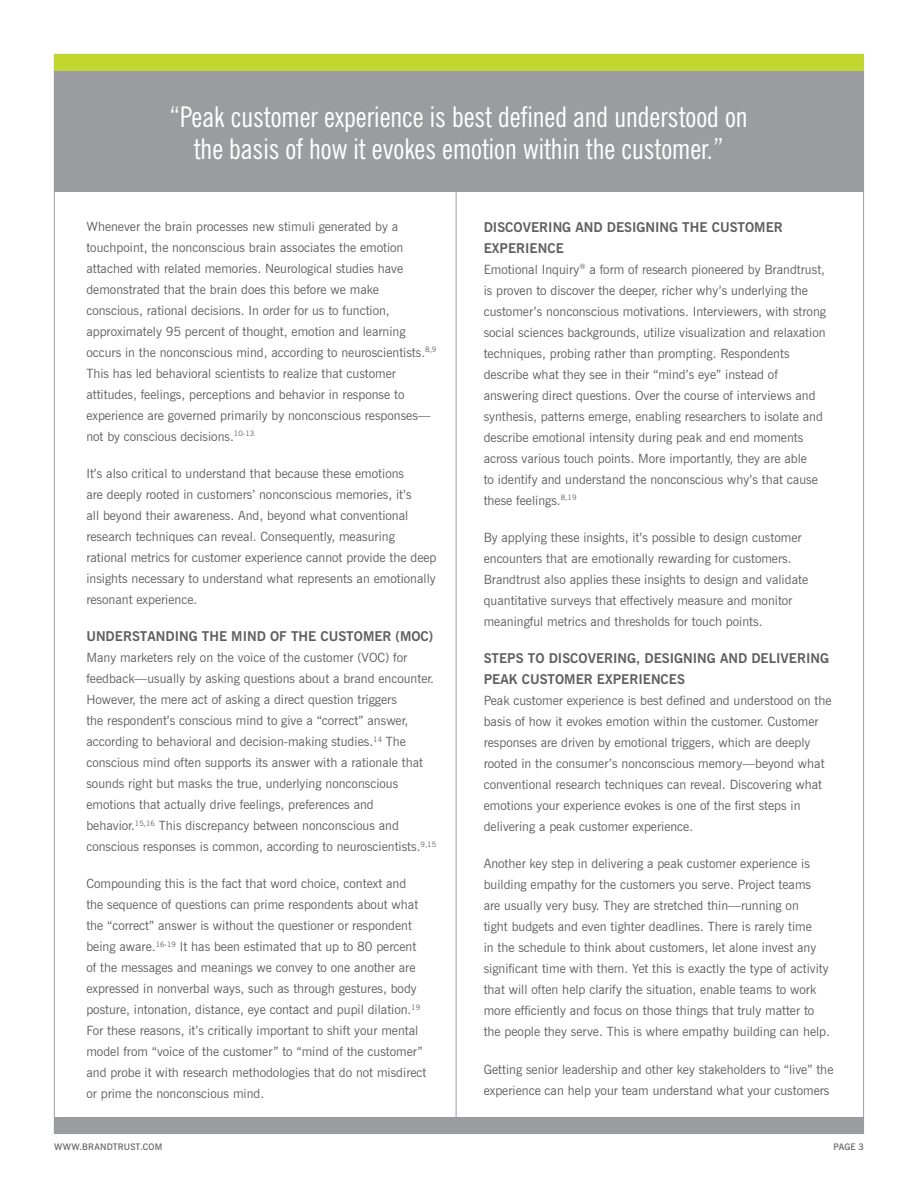
<style>
.page{position:relative;width:918px;height:1188px;background:#fff}
.page>*{position:absolute;margin:0;border:0;box-sizing:border-box;transform-origin:0 0}
.t1{font:condensed 28.5px/31.5px "News Gothic BT";color:#fff;text-align:center}
.t2{font:700 13.5px/21px "News Gothic BT";color:#5f5f62}
.t3{font:12.75px/21px "News Gothic BT";color:#5f5f62}
.t4{font:600 9px "News Gothic BT";letter-spacing:.015em;color:#5f5f62}
</style>
<div class="page">
<hr style="left:456px;top:165px;width:1px;height:957px;background:#9b9ca0">
<div style="left:54px;top:1117px;width:810px;height:17px;background:#9b9ca0"></div>
<div style="left:54px;top:71px;width:810px;height:121px;background:#9b9ca0"></div>
<div style="left:54px;top:54px;width:810px;height:17px;background:#c1d72f"></div>
<h1 class="t1" style="left:170px;top:101px;width:580px">“Peak customer experience is best defined and understood on the basis of how it evokes emotion within the customer.”</h1>
<p class="t3" style="left:86px;top:216px;width:352px">Whenever the brain processes new stimuli generated by a touchpoint, the nonconscious brain associates the emotion attached with related memories. Neurological studies have demonstrated that the brain does this before we make conscious, rational decisions. In order for us to function, approximately 95 percent of thought, emotion and learning occurs in the nonconscious mind, according to neuroscientists.<sup>8,9<br></sup>This has led behavioral scientists to realize that customer attitudes, feelings, perceptions and behavior in response to experience are governed primarily by nonconscious responses— not by conscious decisions.<sup>10-13</sup></p>
<p class="t3" style="left:86px;top:463px;width:352px">It’s also critical to understand that because these emotions<br>are deeply rooted in customers’ nonconscious memories, it’s<br>all beyond their awareness. And, beyond what conventional research techniques can reveal. Consequently, measuring rational metrics for customer experience cannot provide the deep insights necessary to understand what represents an emotionally resonant experience.</p>
<p class="t2" style="left:86px;top:626px;width:348px">UNDERSTANDING THE MIND OF THE CUSTOMER (MOC)</p>
<p class="t3" style="left:86px;top:647px;width:351px">Many marketers rely on the voice of the customer (VOC) for feedback—usually by asking questions about a brand encounter.<br>However, the mere act of asking a direct question triggers<br>the respondent’s conscious mind to give a “correct” answer, according to behavioral and decision-making studies.<sup>14</sup> The conscious mind often supports its answer with a rationale that sounds right but masks the true, underlying nonconscious emotions that actually drive feelings, preferences and behavior.<sup>15,16</sup> This discrepancy between nonconscious and conscious responses is common, according to neuroscientists.<sup>9,15</sup></p>
<p class="t3" style="left:86px;top:873px;width:342px">Compounding this is the fact that word choice, context and<br>the sequence of questions can prime respondents about what the “correct” answer is without the questioner or respondent being aware.<sup>16-19</sup> It has been estimated that up to 80 percent of the messages and meanings we convey to one another are expressed in nonverbal ways, such as through gestures, body posture, intonation, distance, eye contact and pupil dilation.<sup>19<br></sup>For these reasons, it’s critically important to shift your mental model from “voice of the customer” to “mind of the customer” and probe it with research methodologies that do not misdirect or prime the nonconscious mind.</p>
<p class="t2" style="left:484px;top:216px;width:301px">DISCOVERING AND DESIGNING THE CUSTOMER<br>EXPERIENCE</p>
<p class="t3" style="left:484px;top:259px;width:344px">Emotional Inquiry<sup>®</sup> a form of research pioneered by Brandtrust, is proven to discover the deeper, richer why’s underlying the customer’s nonconscious motivations. Interviewers, with strong social sciences backgrounds, utilize visualization and relaxation techniques, probing rather than prompting. Respondents describe what they see in their “mind’s eye” instead of answering direct questions. Over the course of interviews and synthesis, patterns emerge, enabling researchers to isolate and describe emotional intensity during peak and end moments across various touch points. More importantly, they are able<br>to identify and understand the nonconscious why’s that cause these feelings.<sup>8,19</sup></p>
<p class="t3" style="left:484px;top:527px;width:326px">By applying these insights, it’s possible to design customer encounters that are emotionally rewarding for customers.<br>Brandtrust also applies these insights to design and validate quantitative surveys that effectively measure and monitor meaningful metrics and thresholds for touch points.</p>
<p class="t2" style="left:484px;top:648px;width:347px">STEPS TO DISCOVERING, DESIGNING AND DELIVERING<br>PEAK CUSTOMER EXPERIENCES</p>
<p class="t3" style="left:484px;top:690px;width:349px">Peak customer experience is best defined and understood on the basis of how it evokes emotion within the customer. Customer responses are driven by emotional triggers, which are deeply rooted in the consumer’s nonconscious memory—beyond what conventional research techniques can reveal. Discovering what emotions your experience evokes is one of the first steps in delivering a peak customer experience.</p>
<p class="t3" style="left:484px;top:853px;width:348px">Another key step in delivering a peak customer experience is building empathy for the customers you serve. Project teams are usually very busy. They are stretched thin—running on<br>tight budgets and even tighter deadlines. There is rarely time<br>in the schedule to think about customers, let alone invest any significant time with them. Yet this is exactly the type of activity that will often help clarify the situation, enable teams to work more efficiently and focus on those things that truly matter to the people they serve. This is where empathy building can help.</p>
<p class="t3" style="left:484px;top:1058px;width:351px">Getting senior leadership and other key stakeholders to “live” the experience can help your team understand what your customers</p>
<p class="t4" style="left:54px;top:1141px;width:110px">WWW.BRANDTRUST.COM</p>
<p class="t4" style="left:834px;top:1142px;width:32px">PAGE 3</p>
</div>
